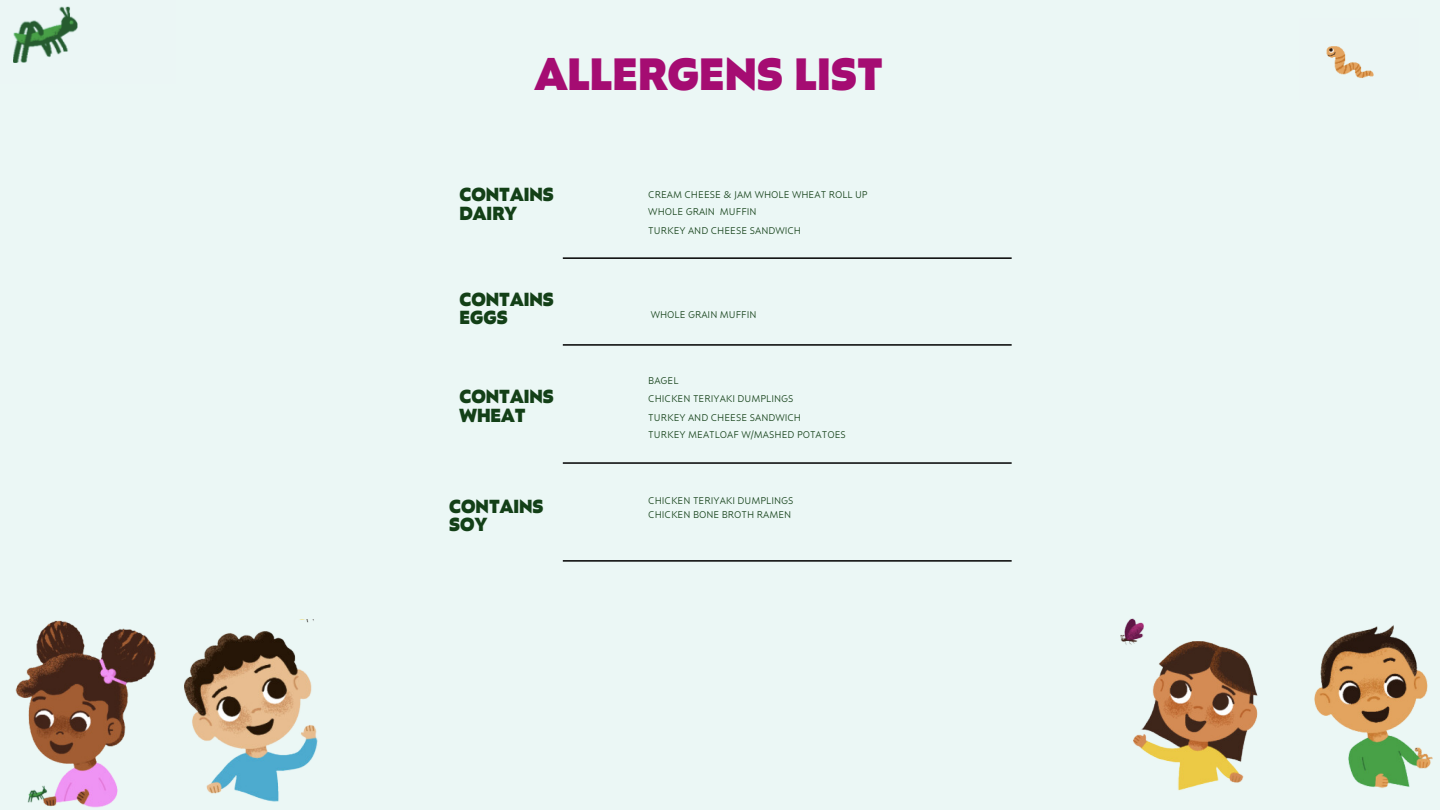
<style>
.page{position:relative;width:1440px;height:810px;background:#ebf7f5}
.page>*{position:absolute;margin:0;border:0;box-sizing:border-box;transform-origin:0 0}
.t1{font:900 46.4px "Retail";color:#a50c72}
.t2{font:900 19.4px/18.8px "Retail";color:#134017}
.t3{font:10px "Retail Text";color:#134017}
</style>
<div class="page">
<img style="left:1120px;top:618px;width:138px;height:173px">
<img style="left:15px;top:620px;width:141px;height:188px">
<img style="left:184px;top:620px;width:134px;height:182px">
<img style="left:1314px;top:625px;width:119px;height:163px">
<hr style="left:563px;top:257px;width:449px;height:2px;background:#000">
<hr style="left:563px;top:462px;width:449px;height:2px;background:#000">
<hr style="left:563px;top:560px;width:449px;height:2px;background:#000">
<hr style="left:563px;top:344px;width:449px;height:2px;background:#000">
<img style="left:13px;top:6px;width:65px;height:57px">
<img style="left:1326px;top:46px;width:48px;height:32px">
<p class="t1" style="left:535px;top:40px;width:350px">ALLERGENS LIST</p>
<p class="t2" style="left:460px;top:184px;width:96px">CONTAINS<br>DAIRY</p>
<p class="t2" style="left:460px;top:288px;width:96px">CONTAINS<br>EGGS</p>
<p class="t2" style="left:460px;top:385px;width:96px">CONTAINS<br>WHEAT</p>
<p class="t2" style="left:449px;top:495px;width:96px">CONTAINS<br>SOY</p>
<p class="t3" style="left:648px;top:187px;width:221px">CREAM CHEESE &amp; JAM WHOLE WHEAT ROLL UP</p>
<p class="t3" style="left:648px;top:204px;width:110px">WHOLE GRAIN MUFFIN</p>
<h2 class="t3" style="left:648px;top:223px;width:154px">TURKEY AND CHEESE SANDWICH</h2>
<p class="t3" style="left:651px;top:307px;width:107px">WHOLE GRAIN MUFFIN</p>
<p class="t3" style="left:648px;top:373px;width:32px">BAGEL</p>
<p class="t3" style="left:648px;top:392px;width:147px">CHICKEN TERIYAKI DUMPLINGS</p>
<p class="t3" style="left:648px;top:410px;width:154px">TURKEY AND CHEESE SANDWICH</p>
<p class="t3" style="left:648px;top:428px;width:199px">TURKEY MEATLOAF W/MASHED POTATOES</p>
<h2 class="t3" style="left:648px;top:493px;width:147px">CHICKEN TERIYAKI DUMPLINGS</h2>
<p class="t3" style="left:648px;top:507px;width:145px">CHICKEN BONE BROTH RAMEN</p>
</div>
